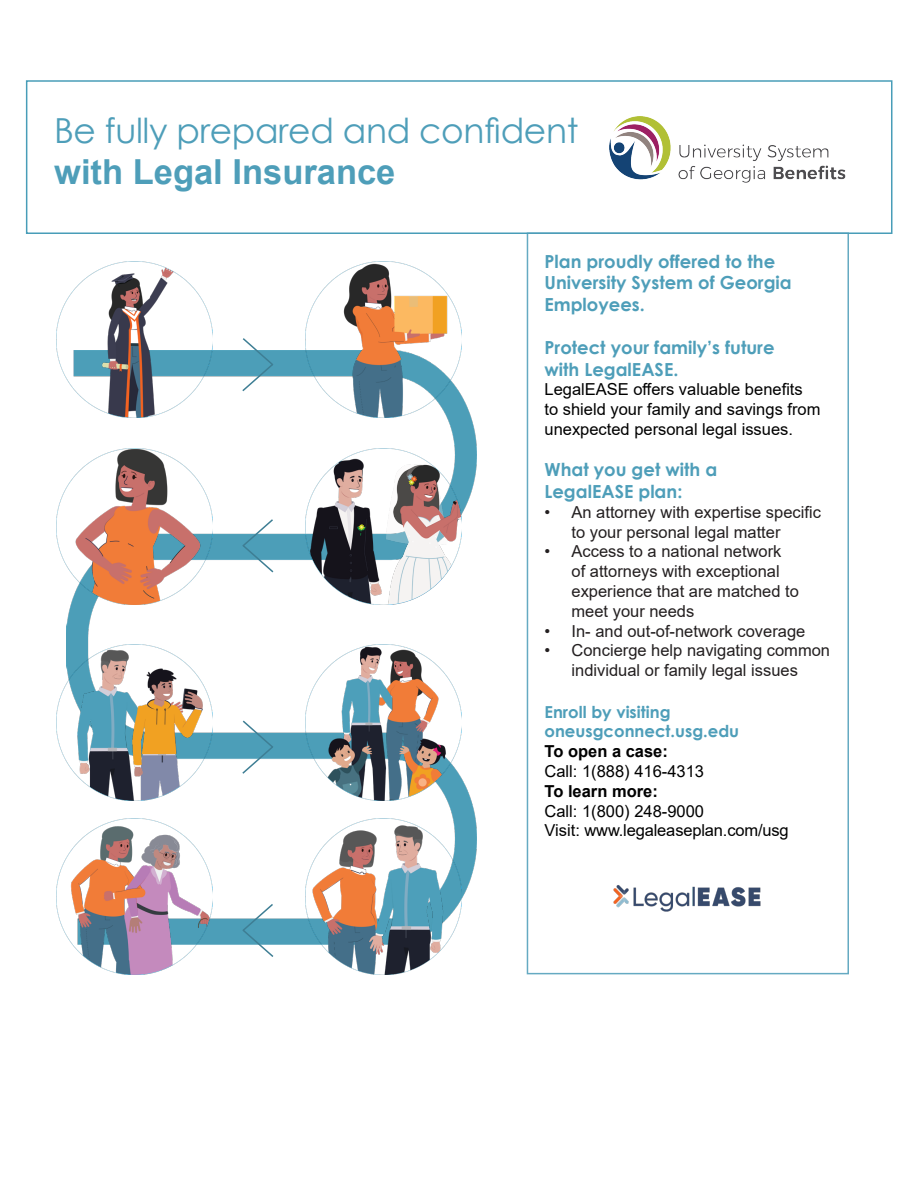
<style>
.page{position:relative;width:918px;height:1188px;background:#fff}
.page>*{position:absolute;margin:0;border:0;box-sizing:border-box;transform-origin:0 0}
.t1{font:34.5px "Century Gothic";letter-spacing:-.01em;color:#4e9eb9}
.t2{font:700 34.5px "Arial";color:#4e9eb9}
.t3{font:700 18px/21.6px "Century Gothic";color:#4e9eb9}
.t4{font:16.5px/19.8px "Arial";color:#231f20}
.t5{font:16.5px/19.8px "Arial";color:#000}
.t6{font:700 16.5px "Century Gothic";color:#4e9eb9}
.t7{font:700 16.5px "Arial";color:#000}
</style>
<div class="page">
<div style="left:26px;top:80px;width:866px;height:154px;background:#fff;border:2px solid #489db8"></div>
<div style="left:527px;top:232px;width:322px;height:742px;background:#fff;border:2px solid #4e9eb9"></div>
<img style="left:613px;top:885px;width:148px;height:27px">
<img style="left:610px;top:117px;width:235px;height:66px">
<img style="left:67px;top:351px;width:410px;height:593px">
<img style="left:57px;top:262px;width:156px;height:156px">
<img style="left:305px;top:262px;width:156px;height:156px">
<img style="left:57px;top:449px;width:156px;height:156px">
<img style="left:305px;top:449px;width:156px;height:156px">
<img style="left:57px;top:644px;width:156px;height:156px">
<img style="left:305px;top:644px;width:156px;height:156px">
<img style="left:57px;top:818px;width:156px;height:156px">
<svg style="left:241px;top:338px;width:34px;height:55px"></svg>
<svg style="left:241px;top:719px;width:34px;height:56px"></svg>
<svg style="left:241px;top:518px;width:34px;height:56px"></svg>
<svg style="left:241px;top:902px;width:34px;height:55px"></svg>
<img style="left:305px;top:818px;width:156px;height:156px">
<p class="t1" style="left:54px;top:106px;width:526px">Be fully prepared and confident</p>
<p class="t2" style="left:54px;top:148px;width:343px">with Legal Insurance</p>
<p class="t3" style="left:544px;top:249px;width:232px">Plan proudly offered to the</p>
<p class="t3" style="left:544px;top:271px;width:249px">University System of Georgia<br>Employees.</p>
<p class="t3" style="left:544px;top:336px;width:232px">Protect your family’s future</p>
<p class="t3" style="left:544px;top:357px;width:135px">with LegalEASE.</p>
<p class="t5" style="left:544px;top:380px;width:278px">LegalEASE offers valuable benefits to shield your family and savings from unexpected personal legal issues.</p>
<p class="t3" style="left:544px;top:458px;width:174px">What you get with a</p>
<p class="t3" style="left:544px;top:480px;width:139px">LegalEASE plan:</p>
<p class="t4" style="left:572px;top:502px;width:251px;text-indent:-27px">• An attorney with expertise specific to your personal legal matter</p>
<p class="t4" style="left:572px;top:542px;width:229px;text-indent:-27px">• Access to a national network of attorneys with exceptional experience that are matched to meet your needs</p>
<p class="t4" style="left:544px;top:621px;width:262px">• In- and out-of-network coverage</p>
<p class="t4" style="left:544px;top:641px;width:287px;text-align:center">• Concierge help navigating common individual or family legal issues</p>
<p class="t6" style="left:544px;top:699px;width:128px">Enroll by visiting</p>
<p class="t6" style="left:544px;top:719px;width:196px">oneusgconnect.usg.edu</p>
<p class="t7" style="left:544px;top:740px;width:125px">To open a case:</p>
<p class="t5" style="left:544px;top:761px;width:161px">Call: 1(888) 416-4313</p>
<p class="t7" style="left:544px;top:779px;width:115px">To learn more:</p>
<p class="t5" style="left:544px;top:801px;width:161px">Call: 1(800) 248-9000</p>
<p class="t5" style="left:544px;top:821px;width:246px">Visit: www.legaleaseplan.com/usg</p>
</div>
